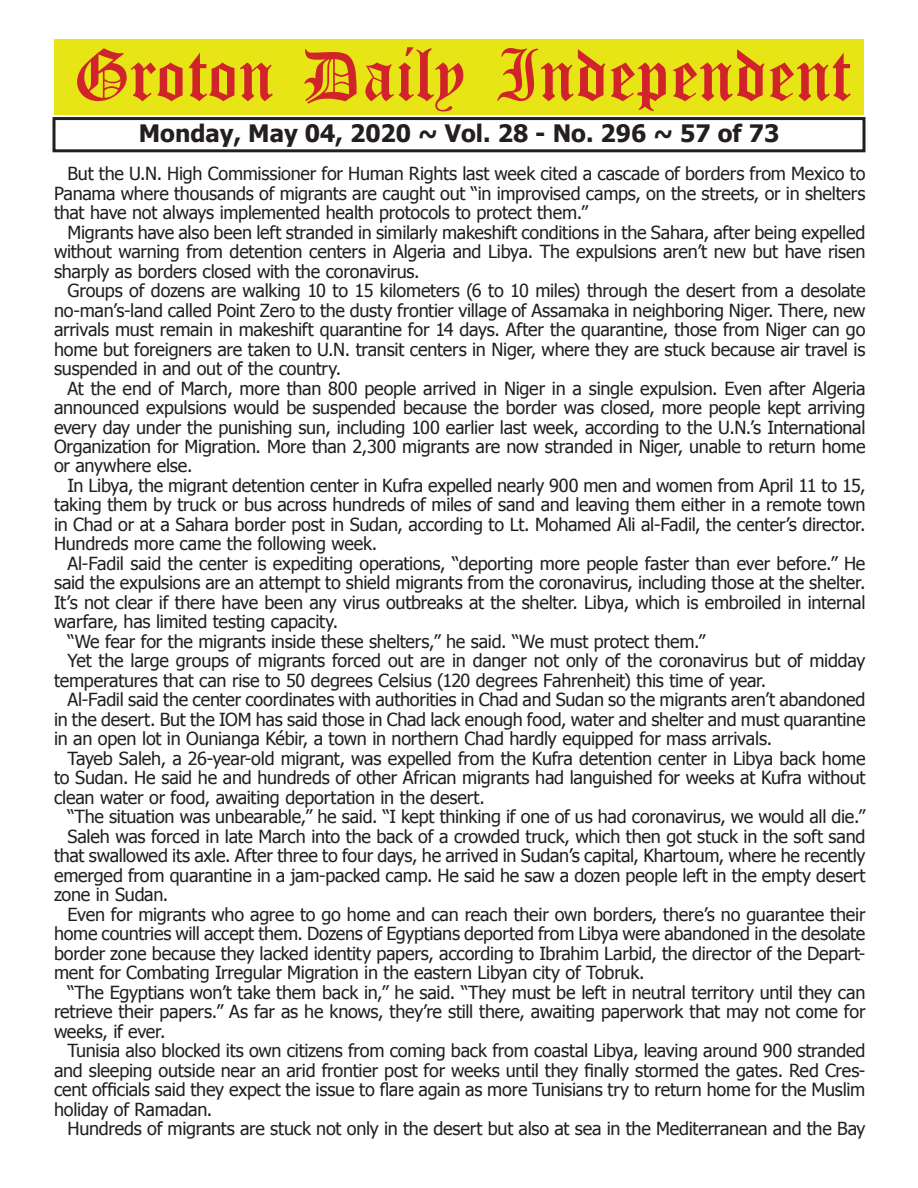
<style>
.page{position:relative;width:918px;height:1188px;background:#fff}
.page>*{position:absolute;margin:0;border:0;box-sizing:border-box;transform-origin:0 0}
.t1{font:54px "Old English Five";color:#d1232a}
.t2{font:700 24px "Tahoma";color:#231f20}
.t3{font:18px/19.5px "Tahoma";letter-spacing:-.015em;color:#231f20;text-align:justify}
</style>
<div class="page">
<div style="left:52px;top:117px;width:814px;height:35px;border:3px solid #231f20"></div>
<div style="left:54px;top:40px;width:810px;height:75px;background:#e7e515"></div>
<h1 class="t1" style="left:73px;top:50px;width:779px">Groton Daily Independent</h1>
<h2 class="t2" style="left:139px;top:116px;width:642px">Monday, May 04, 2020 ~ Vol. 28 - No. 296 ~ 57 of 73</h2>
<p class="t3" style="left:54px;top:163px;width:813px;text-indent:14px">But the U.N. High Commissioner for Human Rights last week cited a cascade of borders from Mexico to Panama where thousands of migrants are caught out “in improvised camps, on the streets, or in shelters that have not always implemented health protocols to protect them.”</p>
<p class="t3" style="left:54px;top:221px;width:813px;text-indent:14px">Migrants have also been left stranded in similarly makeshift conditions in the Sahara, after being expelled without warning from detention centers in Algeria and Libya. The expulsions aren’t new but have risen sharply as borders closed with the coronavirus.</p>
<p class="t3" style="left:54px;top:280px;width:813px;text-indent:14px">Groups of dozens are walking 10 to 15 kilometers (6 to 10 miles) through the desert from a desolate no-man’s-land called Point Zero to the dusty frontier village of Assamaka in neighboring Niger. There, new arrivals must remain in makeshift quarantine for 14 days. After the quarantine, those from Niger can go home but foreigners are taken to U.N. transit centers in Niger, where they are stuck because air travel is suspended in and out of the country.</p>
<p class="t3" style="left:54px;top:377px;width:813px;text-indent:14px">At the end of March, more than 800 people arrived in Niger in a single expulsion. Even after Algeria announced expulsions would be suspended because the border was closed, more people kept arriving every day under the punishing sun, including 100 earlier last week, according to the U.N.’s International Organization for Migration. More than 2,300 migrants are now stranded in Niger, unable to return home or anywhere else.</p>
<p class="t3" style="left:54px;top:475px;width:813px;text-indent:14px">In Libya, the migrant detention center in Kufra expelled nearly 900 men and women from April 11 to 15, taking them by truck or bus across hundreds of miles of sand and leaving them either in a remote town in Chad or at a Sahara border post in Sudan, according to Lt. Mohamed Ali al-Fadil, the center’s director.<br>Hundreds more came the following week.</p>
<p class="t3" style="left:68px;top:553px;width:799px">Al-Fadil said the center is expediting operations, “deporting more people faster than ever before.” He</p>
<p class="t3" style="left:54px;top:572px;width:813px">said the expulsions are an attempt to shield migrants from the coronavirus, including those at the shelter.</p>
<p class="t3" style="left:54px;top:592px;width:813px">It’s not clear if there have been any virus outbreaks at the shelter. Libya, which is embroiled in internal</p>
<p class="t3" style="left:54px;top:611px;width:286px">warfare, has limited testing capacity.</p>
<p class="t3" style="left:68px;top:631px;width:639px">“We fear for the migrants inside these shelters,” he said. “We must protect them.”</p>
<p class="t3" style="left:68px;top:650px;width:799px">Yet the large groups of migrants forced out are in danger not only of the coronavirus but of midday</p>
<p class="t3" style="left:54px;top:670px;width:714px">temperatures that can rise to 50 degrees Celsius (120 degrees Fahrenheit) this time of year.</p>
<p class="t3" style="left:68px;top:689px;width:800px">Al-Fadil said the center coordinates with authorities in Chad and Sudan so the migrants aren’t abandoned</p>
<p class="t3" style="left:54px;top:709px;width:813px">in the desert. But the IOM has said those in Chad lack enough food, water and shelter and must quarantine</p>
<p class="t3" style="left:54px;top:728px;width:720px">in an open lot in Ounianga Kébir, a town in northern Chad hardly equipped for mass arrivals.</p>
<p class="t3" style="left:68px;top:748px;width:800px">Tayeb Saleh, a 26-year-old migrant, was expelled from the Kufra detention center in Libya back home</p>
<p class="t3" style="left:54px;top:767px;width:813px">to Sudan. He said he and hundreds of other African migrants had languished for weeks at Kufra without</p>
<p class="t3" style="left:54px;top:787px;width:432px">clean water or food, awaiting deportation in the desert.</p>
<p class="t3" style="left:68px;top:806px;width:799px">“The situation was unbearable,” he said. “I kept thinking if one of us had coronavirus, we would all die.”</p>
<p class="t3" style="left:68px;top:826px;width:800px">Saleh was forced in late March into the back of a crowded truck, which then got stuck in the soft sand</p>
<p class="t3" style="left:54px;top:845px;width:813px">that swallowed its axle. After three to four days, he arrived in Sudan’s capital, Khartoum, where he recently</p>
<p class="t3" style="left:54px;top:865px;width:813px">emerged from quarantine in a jam-packed camp. He said he saw a dozen people left in the empty desert</p>
<p class="t3" style="left:54px;top:884px;width:116px">zone in Sudan.</p>
<p class="t3" style="left:68px;top:904px;width:799px">Even for migrants who agree to go home and can reach their own borders, there’s no guarantee their</p>
<p class="t3" style="left:54px;top:923px;width:813px">home countries will accept them. Dozens of Egyptians deported from Libya were abandoned in the desolate</p>
<p class="t3" style="left:54px;top:943px;width:813px">border zone because they lacked identity papers, according to Ibrahim Larbid, the director of the Depart-</p>
<p class="t3" style="left:54px;top:962px;width:592px">ment for Combating Irregular Migration in the eastern Libyan city of Tobruk.</p>
<p class="t3" style="left:68px;top:982px;width:799px">“The Egyptians won’t take them back in,” he said. “They must be left in neutral territory until they can</p>
<p class="t3" style="left:54px;top:1001px;width:813px">retrieve their papers.” As far as he knows, they’re still there, awaiting paperwork that may not come for</p>
<p class="t3" style="left:54px;top:1021px;width:113px">weeks, if ever.</p>
<p class="t3" style="left:68px;top:1040px;width:800px">Tunisia also blocked its own citizens from coming back from coastal Libya, leaving around 900 stranded</p>
<p class="t3" style="left:54px;top:1060px;width:813px">and sleeping outside near an arid frontier post for weeks until they finally stormed the gates. Red Cres-</p>
<p class="t3" style="left:54px;top:1079px;width:813px">cent officials said they expect the issue to flare again as more Tunisians try to return home for the Muslim</p>
<p class="t3" style="left:54px;top:1099px;width:160px">holiday of Ramadan.</p>
<p class="t3" style="left:68px;top:1118px;width:800px">Hundreds of migrants are stuck not only in the desert but also at sea in the Mediterranean and the Bay</p>
</div>
